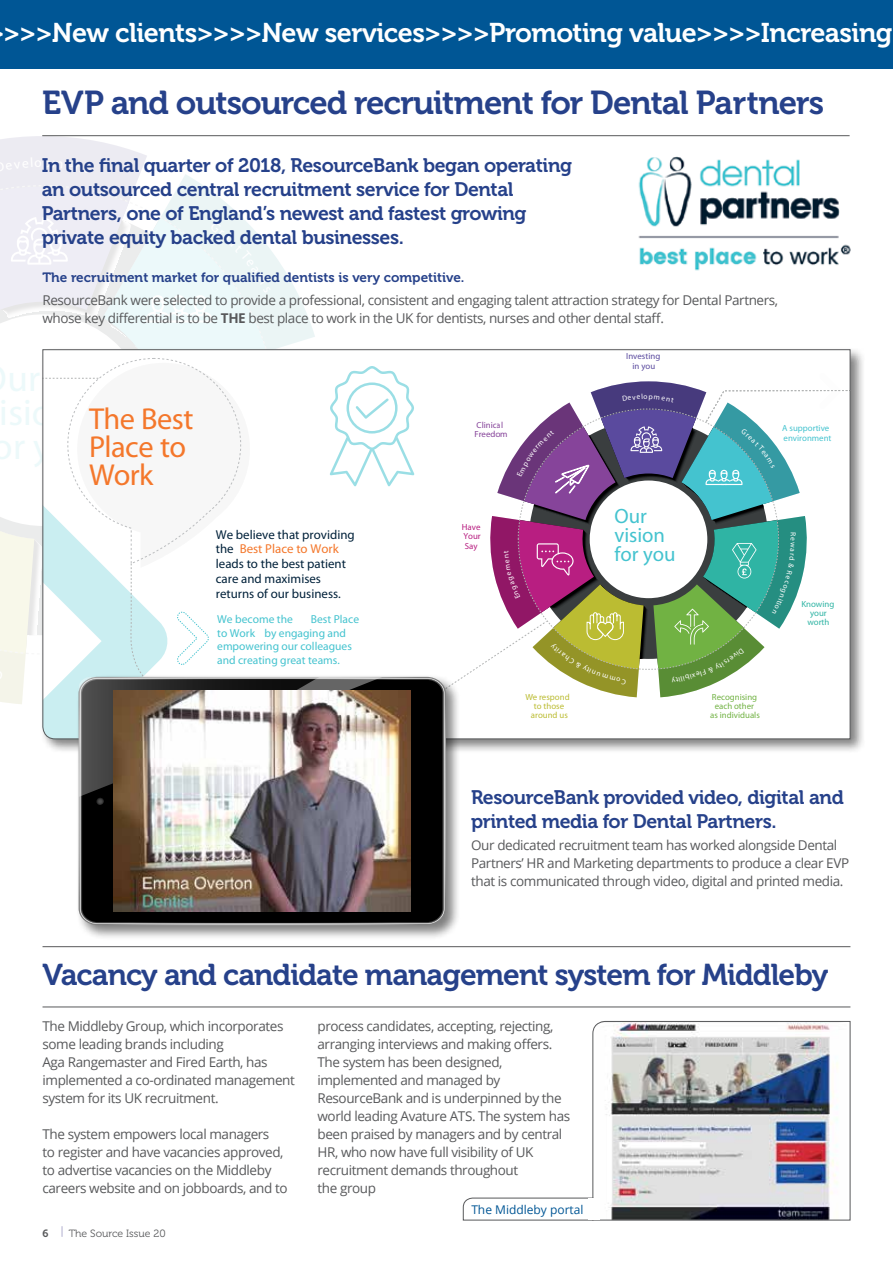
<style>
.page{position:relative;width:893px;height:1263px;background:#fff}
.page>*{position:absolute;margin:0;border:0;box-sizing:border-box;transform-origin:0 0}
.t1{font:33px "Museo 700";letter-spacing:-.03em;color:#26418a}
.t2{font:30.45px/27.9px "Poppins";letter-spacing:-.02em;color:#f4772b}
.t3{font:30px "Museo 700";letter-spacing:-.03em;color:#26418a}
.t4{font:27px "Museo 700";letter-spacing:-.02em;color:#fff}
.t5{font:20.7px/18.9px "Poppins";color:#44c3cf}
.t6{font:19.5px/24px "Museo 700";letter-spacing:-.02em;color:#26418a}
.t7{font:13.5px/18px "Open Sans";letter-spacing:-.03em;color:#58595b}
.t8{font:13.5px "Museo 700";color:#26418a}
.t9{font:300 12.9px/15px "Poppins";color:#00213a}
.t10{font:12px "Open Sans";color:#005695}
.t11{font:300 11.55px/13.5px "Poppins";color:#44c3cf}
.t12{font:10.5px "Museo 300";color:#58595b}
.t13{font:10.5px "Museo 700";color:#58595b}
.t14{font:300 8.85px/9.4px "Poppins";color:#71b243;text-align:center}
.t15{font:300 8.85px/9.4px "Poppins";color:#bbbc32;text-align:center}
.t16{font:300 8.85px/9.4px "Poppins";color:#44c3cf}
.t17{font:300 8.85px/9.4px "Poppins";color:#2fb4a4;text-align:center}
.t18{font:300 8.85px/9.4px "Poppins";color:#86449a}
.t19{font:300 8.85px/9.4px "Poppins";color:#5a4a9e;text-align:center}
.t20{font:300 8.85px/9.4px "Poppins";color:#b81e81;text-align:justify}
.s1{font-weight:700}
.s2{font-weight:500;color:#f4772b}
.s3{font-weight:500}
</style>
<div class="page">
<img style="left:638px;top:156px;width:212px;height:115px">
<div style="left:40px;top:346px;width:826px;height:409px;background:#000;opacity:.5"></div>
<svg style="left:414px;top:349px;width:437px;height:391px"></svg>
<div style="left:0;top:0;width:893px;height:68px;background:#005695"></div>
<img style="left:592px;top:1021px;width:259px;height:200px">
<div style="left:76px;top:674px;width:385px;height:266px;background:#000;opacity:.5"></div>
<div style="left:82px;top:680px;width:360px;height:242px;background:#000"></div>
<img style="left:114px;top:805px;width:297px;height:106px">
<hr style="left:43px;top:946px;width:807px;height:1px;background:#58595b">
<hr style="left:43px;top:1006px;width:807px;height:1px;background:#58595b">
<hr style="left:42px;top:135px;width:808px;height:1px;background:#58595b">
<svg style="left:462px;top:1197px;width:132px;height:24px"></svg>
<div style="left:588px;top:1198px;width:12px;height:22px;background:#fff"></div>
<svg style="left:0;top:136px;width:414px;height:669px"></svg>
<svg style="left:489px;top:373px;width:361px;height:324px"></svg>
<h3 class="t4" style="left:3px;top:17px;width:891px">&gt;&gt;&gt;New clients&gt;&gt;&gt;&gt;New services&gt;&gt;&gt;&gt;Promoting value&gt;&gt;&gt;&gt;Increasing</h3>
<h1 class="t1" style="left:42px;top:84px;width:783px">EVP and outsourced recruitment for Dental Partners</h1>
<h3 class="t6" style="left:42px;top:153px;width:532px">In the final quarter of 2018, ResourceBank began operating an outsourced central recruitment service for Dental Partners, one of England’s newest and fastest growing private equity backed dental businesses.</h3>
<p class="t8" style="left:42px;top:270px;width:424px">The recruitment market for qualified dentists is very competitive.</p>
<p class="t7" style="left:42px;top:290px;width:737px">ResourceBank were selected to provide a professional, consistent and engaging talent attraction strategy for Dental Partners, whose key differential is to be <span class="s1">THE</span> best place to work in the UK for dentists, nurses and other dental staff.</p>
<h2 class="t2" style="left:89px;top:404px;width:106px">The Best<br>Place to<br>Work</h2>
<p class="t19" style="left:626px;top:351px;width:35px">Investing in you</p>
<p class="t18" style="left:474px;top:420px;width:35px">Clinical<br>Freedom</p>
<p class="t16" style="left:782px;top:423px;width:51px">A supportive environment</p>
<p class="t9" style="left:216px;top:526px;width:140px">We believe that providing the <span class="s2">Best Place to Work </span>leads to the best patient care and maximises returns of our business.</p>
<p class="t20" style="left:462px;top:522px;width:20px">Have Your Say</p>
<p class="t11" style="left:217px;top:612px;width:77px">We become the</p>
<p class="t11" style="left:217px;top:612px;width:143px;text-indent:94px"><span class="s3">Best Place to Work</span> by engaging and empowering our colleagues and creating great teams.</p>
<h3 class="t5" style="left:614px;top:506px;width:63px">Our vision for you</h3>
<p class="t15" style="left:525px;top:692px;width:46px">We respond to those around us</p>
<p class="t14" style="left:710px;top:692px;width:51px">Recognising each other<br>as individuals</p>
<p class="t17" style="left:801px;top:599px;width:34px">Knowing your worth</p>
<h3 class="t6" style="left:471px;top:786px;width:374px">ResourceBank provided video, digital and printed media for Dental Partners.</h3>
<p class="t7" style="left:471px;top:836px;width:379px">Our dedicated recruitment team has worked alongside Dental<br>Partners’ HR and Marketing departments to produce a clear EVP that is communicated through video, digital and printed media.</p>
<h3 class="t3" style="left:43px;top:958px;width:787px">Vacancy and candidate management system for Middleby</h3>
<p class="t7" style="left:43px;top:1017px;width:254px">The Middleby Group, which incorporates some leading brands including<br>Aga Rangemaster and Fired Earth, has implemented a co-ordinated management system for its UK recruitment.</p>
<p class="t7" style="left:43px;top:1125px;width:247px">The system empowers local managers<br>to register and have vacancies approved, to advertise vacancies on the Middleby careers website and on jobboards, and to</p>
<p class="t13" style="left:43px;top:1227px;width:8px">6</p>
<p class="t12" style="left:69px;top:1227px;width:98px">The Source Issue 20</p>
<p class="t7" style="left:317px;top:1017px;width:254px">process candidates, accepting, rejecting, arranging interviews and making offers.<br>The system has been designed, implemented and managed by ResourceBank and is underpinned by the world leading Avature ATS. The system has been praised by managers and by central HR, who now have full visibility of UK recruitment demands throughout<br>the group</p>
<p class="t10" style="left:471px;top:1201px;width:114px">The Middleby portal</p>
</div>
